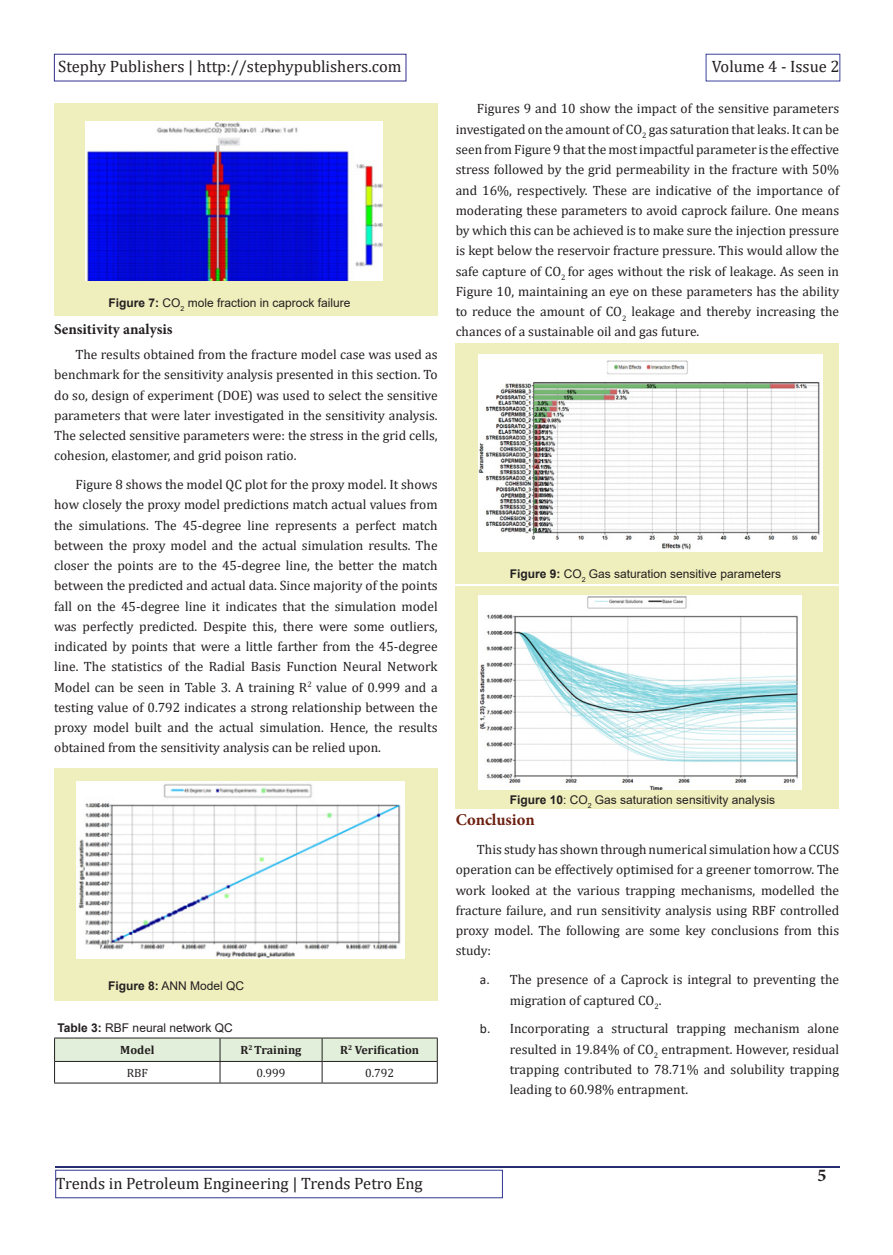
<style>
.page{position:relative;width:893px;height:1255px;background:#fff}
.page>*{position:absolute;margin:0;border:0;box-sizing:border-box;transform-origin:0 0}
.t1{font:700 18px "Minion Pro";color:#231f20}
.t2{font:16.5px "Cambria";color:#231f20}
.t3{font:700 16.5px "Minion Pro";color:#6c1f0f}
.t4{font:700 15px "Minion Pro";letter-spacing:-.005em;color:#231f20}
.t5{font:13.5px/20.2px "Cambria";color:#231f20;text-align:justify}
.t6{font:12px "Arial";color:#231f20}
.t7{font:700 12px "Cambria";color:#231f20}
.t8{font:12px "Cambria";color:#231f20}
.s1{font-weight:700}
.s2{font-family:"Calibri"}
</style>
<div class="page">
<div style="left:54px;top:54px;width:352px;height:27px;border:1px solid #302f90"></div>
<div style="left:706px;top:54px;width:134px;height:27px;border:1px solid #3b439b"></div>
<hr style="left:55px;top:1165px;width:785px;height:2px;background:#262d72">
<div style="left:56px;top:1169px;width:447px;height:28px;border:1px solid #303595"></div>
<hr style="left:54px;top:1082px;width:166px;height:1px;background:#231f20">
<hr style="left:220px;top:1082px;width:102px;height:1px;background:#231f20">
<hr style="left:322px;top:1082px;width:116px;height:1px;background:#231f20">
<svg style="left:54px;top:1037px;width:384px;height:45px"></svg>
<div style="left:55px;top:103px;width:383px;height:212px;background:#efefbd"></div>
<img style="left:86px;top:121px;width:297px;height:160px">
<div style="left:54px;top:767px;width:384px;height:233px;background:#efefbd"></div>
<img style="left:76px;top:781px;width:329px;height:177px">
<div style="left:456px;top:343px;width:383px;height:241px;background:#efefbd"></div>
<img style="left:478px;top:354px;width:344px;height:197px">
<div style="left:456px;top:586px;width:383px;height:222px;background:#efefbd"></div>
<img style="left:479px;top:595px;width:322px;height:194px">
<p class="t2" style="left:58px;top:56px;width:345px">Stephy Publishers | http://stephypublishers.com</p>
<p class="t2" style="left:712px;top:56px;width:129px">Volume 4 - Issue 2</p>
<p class="t6" style="left:109px;top:294px;width:243px"><span class="s1">Figure 7:</span> CO<sub>2</sub> mole fraction in caprock failure</p>
<p class="t4" style="left:54px;top:319px;width:120px">Sensitivity analysis</p>
<p class="t5" style="left:54px;top:344px;width:385px;text-indent:21px">The results obtained from the fracture model case was used as benchmark for the sensitivity analysis presented in this section. To do so, design of experiment (DOE) was used to select the sensitive parameters that were later investigated in the sensitivity analysis.<br>The selected sensitive parameters were: the stress in the grid cells, cohesion, elastomer, and grid poison ratio.</p>
<p class="t5" style="left:54px;top:474px;width:385px;text-indent:21px">Figure 8 shows the model QC plot for the proxy model. It shows how closely the proxy model predictions match actual values from the simulations. The 45-degree line represents a perfect match between the proxy model and the actual simulation results. The closer the points are to the 45-degree line, the better the match between the predicted and actual data. Since majority of the points fall on the 45-degree line it indicates that the simulation model was perfectly predicted. Despite this, there were some outliers, indicated by points that were a little farther from the 45-degree line. The statistics of the Radial Basis Function Neural Network Model can be seen in Table 3. A training R<sup>2</sup> value of 0.999 and a testing value of 0.792 indicates a strong relationship between the proxy model built and the actual simulation. Hence, the results obtained from the sensitivity analysis can be relied upon.</p>
<p class="t6" style="left:108px;top:977px;width:138px"><span class="s1">Figure 8:</span> ANN Model QC</p>
<p class="t6" style="left:58px;top:1019px;width:177px"><span class="s1">Table 3:</span> RBF neural network QC</p>
<p class="t7" style="left:120px;top:1041px;width:36px">Model</p>
<p class="t7" style="left:241px;top:1041px;width:62px">R<sup>2</sup> Training</p>
<p class="t7" style="left:340px;top:1041px;width:81px">R<sup>2</sup> Verification</p>
<p class="t8" style="left:127px;top:1065px;width:23px">RBF</p>
<p class="t8" style="left:257px;top:1065px;width:31px">0.999</p>
<p class="t8" style="left:365px;top:1065px;width:31px">0.792</p>
<p class="t5" style="left:456px;top:99px;width:385px;text-indent:21px">Figures 9 and 10 show the impact of the sensitive parameters investigated on the amount of CO<sub>2</sub> gas saturation that leaks. It can be seen from Figure 9 that the most impactful parameter is the effective stress followed by the grid permeability in the fracture with 50% and 16%, respectively. These are indicative of the importance of moderating these parameters to avoid caprock failure. One means by which this can be achieved is to make sure the injection pressure is kept below the reservoir fracture pressure. This would allow the safe capture of CO<sub>2</sub> for ages without the risk of leakage. As seen in Figure 10, maintaining an eye on these parameters has the ability to reduce the amount of CO<sub>2</sub> leakage and thereby increasing the chances of a sustainable oil and gas future.</p>
<p class="t6" style="left:510px;top:565px;width:273px"><span class="s1">Figure 9:</span> CO<sub>2</sub> Gas saturation sensitive parameters</p>
<p class="t6" style="left:510px;top:791px;width:267px"><span class="s1">Figure 10</span>: CO<sub>2</sub> Gas saturation sensitivity analysis</p>
<p class="t3" style="left:456px;top:808px;width:81px">Conclusion</p>
<p class="t5" style="left:456px;top:839px;width:385px;text-indent:21px">This study has shown through numerical simulation how a CCUS operation can be effectively optimised for a greener tomorrow. The work looked at the various trapping mechanisms, modelled the fracture failure, and run sensitivity analysis using RBF controlled proxy model. The following are some key conclusions from this study:</p>
<p class="t5" style="left:510px;top:969px;width:331px;text-indent:-30px"><span class="s2">a.</span> The presence of a Caprock is integral to preventing the migration of captured CO<sub>2</sub>.</p>
<p class="t5" style="left:510px;top:1018px;width:331px;text-indent:-30px"><span class="s2">b.</span> Incorporating a structural trapping mechanism alone resulted in 19.84% of CO<sub>2</sub> entrapment. However, residual trapping contributed to 78.71% and solubility trapping leading to 60.98% entrapment.</p>
<p class="t2" style="left:56px;top:1173px;width:368px">Trends in Petroleum Engineering | Trends Petro Eng</p>
<h1 class="t1" style="left:818px;top:1161px;width:10px">5</h1>
</div>
